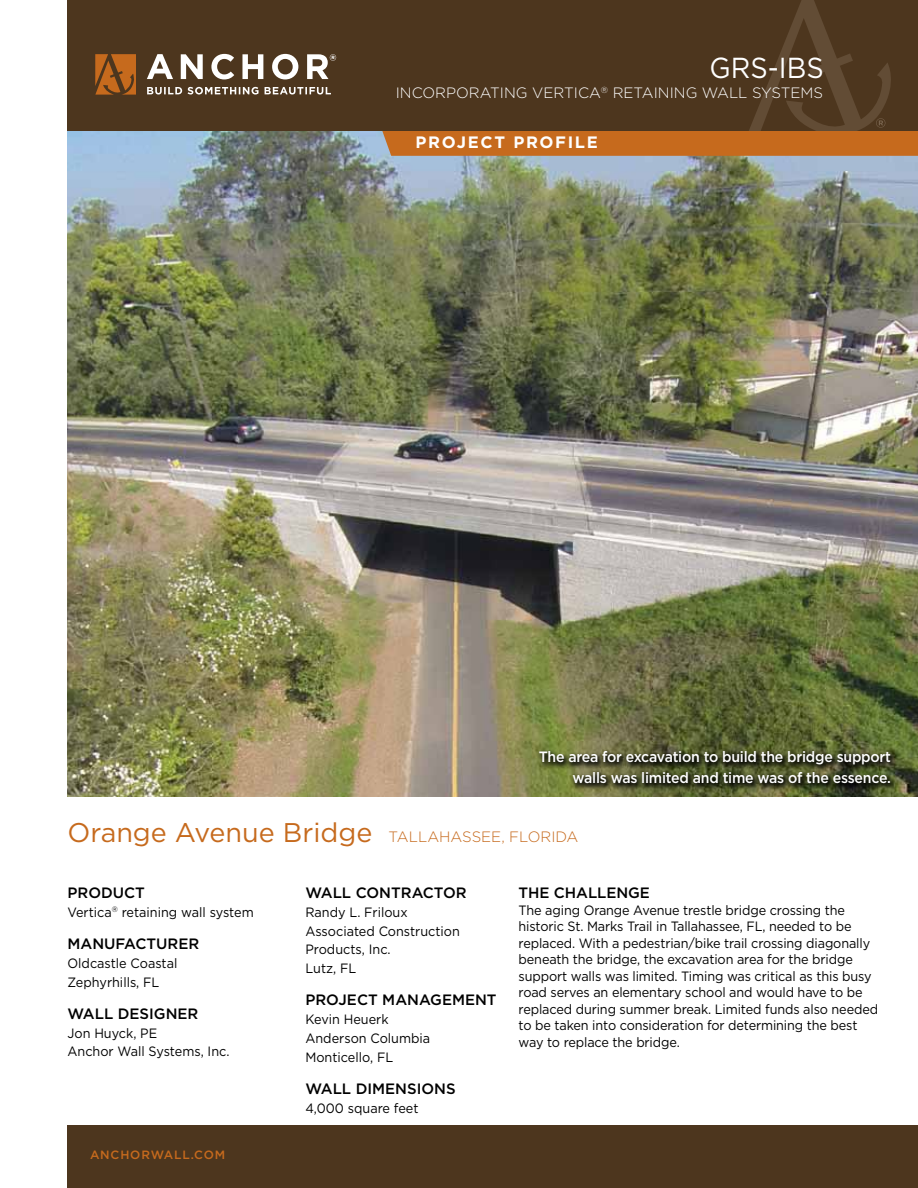
<style>
.page{position:relative;width:918px;height:1188px;background:#fff}
.page>*{position:absolute;margin:0;border:0;box-sizing:border-box;transform-origin:0 0}
.t1{font:28.95px "Gotham";color:#fff;scale:.94 1}
.t2{font:700 16.5px "Gotham";color:#fff}
.t3{font:500 15px "Gotham";color:#000}
.t4{font:500 15px/21px "Gotham";letter-spacing:-.015em;color:#fff;text-align:right;scale:.94 1}
.t5{font:300 15px "Gotham";color:#fff}
.t6{font:300 15px "Gotham";color:#c66a1d}
.t7{font:13.5px/16.5px "Gotham";letter-spacing:-.01em;color:#000;scale:.94 1}
.t8{font:500 12px "Gotham";color:#c66a1d}
.s1{font-weight:400;font-size:27px}
</style>
<div class="page">
<img style="left:68px;top:131px;width:850px;height:666px">
<div style="left:68px;top:1125px;width:850px;height:63px;background:#4d361e"></div>
<div style="left:68px;top:0;width:850px;height:131px;background:#4d361e"></div>
<svg style="left:147px;top:54px;width:26px;height:25px"></svg>
<svg style="left:181px;top:54px;width:22px;height:25px"></svg>
<svg style="left:211px;top:54px;width:23px;height:25px"></svg>
<svg style="left:242px;top:54px;width:21px;height:25px"></svg>
<svg style="left:272px;top:54px;width:26px;height:25px"></svg>
<svg style="left:95px;top:54px;width:41px;height:41px"></svg>
<svg style="left:147px;top:87px;width:184px;height:8px"></svg>
<svg style="left:307px;top:54px;width:29px;height:25px"></svg>
<svg style="left:381px;top:0;width:537px;height:156px"></svg>
<div style="left:536px;top:748px;width:362px;height:43px;background:#000;opacity:.8"></div>
<h1 class="t1" style="left:709px;top:52px;width:123px">GRS-IBS</h1>
<p class="t5" style="left:396px;top:85px;width:73px">I NCORPORA</p>
<p class="t5" style="left:490px;top:85px;width:238px">TI NG VERTICA<sup>®</sup> RETAI NI NG WALL</p>
<p class="t5" style="left:752px;top:85px;width:71px">SYSTEMS</p>
<p class="t2" style="left:415px;top:132px;width:184px">PROJECT PROFILE</p>
<p class="t4" style="left:539px;top:746px;width:376px">The area for excavation to build the bridge support walls was limited and time was of the essence.</p>
<p class="t6" style="left:68px;top:828px;width:512px"><span class="s1">Orange Avenue Bridge</span> TALLAHASSEE, FLORIDA</p>
<p class="t3" style="left:67px;top:884px;width:79px">PRODUCT</p>
<p class="t7" style="left:68px;top:904px;width:200px">Vertica<sup>®</sup> retaining wall system</p>
<p class="t3" style="left:68px;top:935px;width:133px">MANUFACTURER</p>
<p class="t7" style="left:68px;top:954px;width:118px;line-height:18.8px">Oldcastle Coastal<br>Zephyrhills, FL</p>
<p class="t3" style="left:68px;top:1005px;width:132px">WALL Design ER</p>
<p class="t7" style="left:68px;top:1023px;width:174px;line-height:18.8px">Jon Huyck, PE<br>Anchor Wall Systems, Inc.</p>
<p class="t8" style="left:90px;top:1148px;width:11px">anchorwall</p>
<p class="t8" style="left:191px;top:1148px;width:15px">.com</p>
<p class="t3" style="left:305px;top:884px;width:163px">WALL CONTRACTOR</p>
<p class="t7" style="left:305px;top:903px;width:166px;line-height:18.8px">Randy L. Friloux<br>Associated Construction<br>Products, Inc.<br>Lutz, FL</p>
<p class="t3" style="left:305px;top:992px;width:193px">PROJECT MANAGEMENT</p>
<p class="t7" style="left:305px;top:1010px;width:134px;line-height:18.8px">Kevin Heuerk<br>Anderson Columbia<br>Monticello, FL</p>
<p class="t3" style="left:305px;top:1080px;width:150px">WALL DI MENSIONS</p>
<p class="t7" style="left:305px;top:1099px;width:122px">4,000 square feet</p>
<p class="t3" style="left:519px;top:884px;width:133px">THE CHALLENGE</p>
<p class="t7" style="left:519px;top:901px;width:384px">The aging Orange Avenue trestle bridge crossing the historic St. Marks Trail in Tallahassee, FL, needed to be replaced. With a pedestrian/bike trail crossing diagonally beneath the bridge, the excavation area for the bridge support walls was limited. Timing was critical as this busy road serves an elementary school and would have to be replaced during summer break. Limited funds also needed to be taken into consideration for determining the best way to replace the bridge.</p>
</div>
